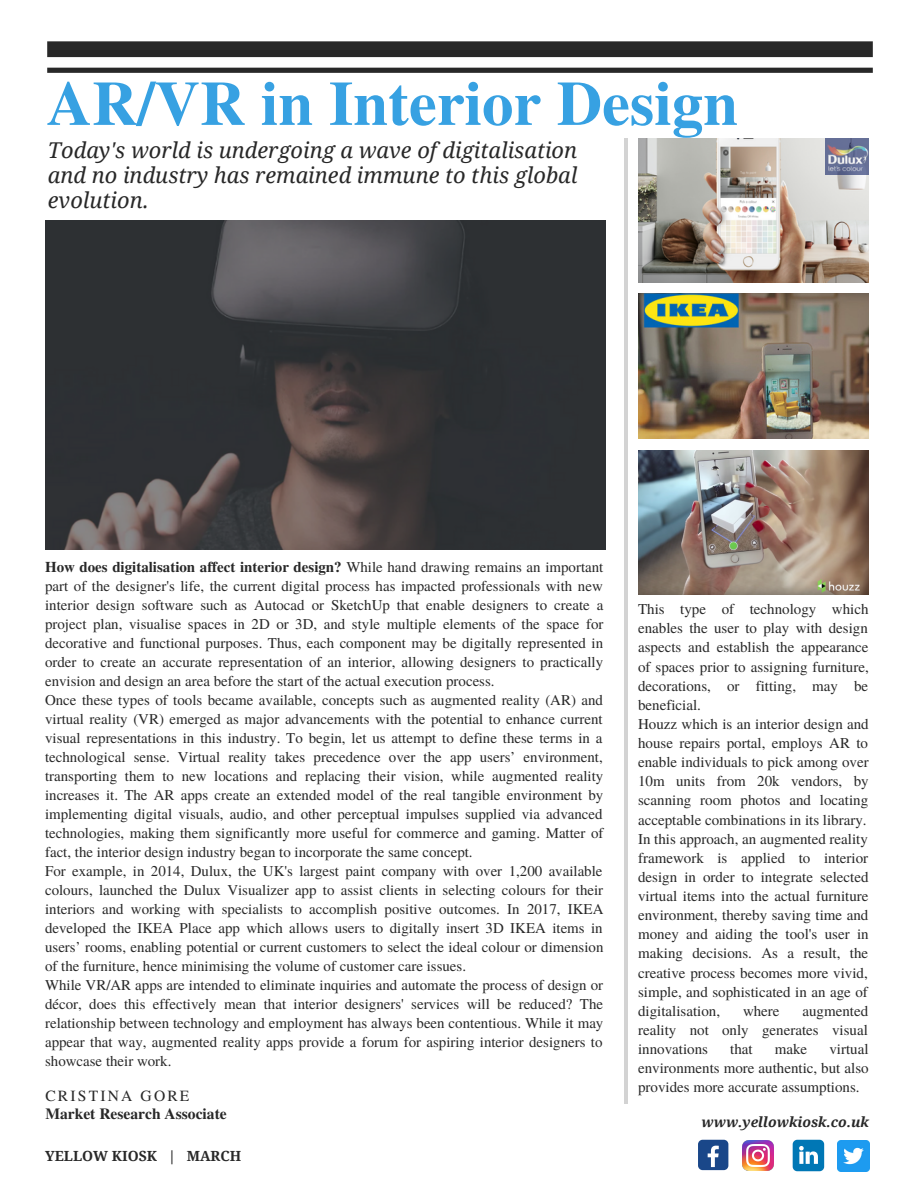
<style>
.page{position:relative;width:918px;height:1188px;background:#fff}
.page>*{position:absolute;margin:0;border:0;box-sizing:border-box;transform-origin:0 0}
.t1{font:700 62.7px "Te X Gyre Termes";color:#37a1e2}
.t2{font:italic 21.75px/24.8px "Droid Serif";color:#282828;text-align:justify}
.t3{font:700 15.6px "Te X Gyre Termes";color:#282828}
.t4{font:15.6px "Te X Gyre Termes";letter-spacing:.14em;color:#282828}
.t5{font:15px/19.2px "Te X Gyre Termes";color:#282828;text-align:justify}
.t6{font:14.85px/19px "Te X Gyre Termes";color:#282828;text-align:justify}
.t7{font:italic 700 13.95px "Droid Serif";color:#282828}
.t8{font:700 13.95px "Droid Serif";color:#282828}
.s1{font-weight:700}
</style>
<div class="page">
<hr style="left:624px;top:138px;width:4px;height:966px;background:#d3d3d3">
<img style="left:45px;top:221px;width:560px;height:328px">
<svg style="left:47px;top:41px;width:826px;height:32px"></svg>
<img style="left:638px;top:138px;width:231px;height:144px">
<img style="left:638px;top:294px;width:231px;height:145px">
<img style="left:638px;top:450px;width:231px;height:144px">
<img style="left:826px;top:138px;width:43px;height:36px">
<div style="left:698px;top:1140px;width:30px;height:30px;background:#1a4789;border-radius:5px"></div>
<svg style="left:708px;top:1146px;width:11px;height:21px"></svg>
<img style="left:743px;top:1140px;width:30px;height:31px">
<svg style="left:793px;top:1140px;width:31px;height:31px"></svg>
<img style="left:838px;top:1140px;width:31px;height:32px">
<p class="t1" style="left:47px;top:55px;width:693px">AR/VR in Interior Design</p>
<p class="t2" style="left:48px;top:138px;width:531px">Today's world is undergoing a wave of digitalisation and no industry has remained immune to this global evolution.</p>
<p class="t6" style="left:45px;top:556px;width:560px"><span class="s1">How does digitalisation affect interior design?</span> While hand drawing remains an important part of the designer's life, the current digital process has impacted professionals with new interior design software such as Autocad or SketchUp that enable designers to create a project plan, visualise spaces in 2D or 3D, and style multiple elements of the space for decorative and functional purposes. Thus, each component may be digitally represented in order to create an accurate representation of an interior, allowing designers to practically envision and design an area before the start of the actual execution process.</p>
<p class="t6" style="left:45px;top:689px;width:560px">Once these types of tools became available, concepts such as augmented reality (AR) and virtual reality (VR) emerged as major advancements with the potential to enhance current visual representations in this industry. To begin, let us attempt to define these terms in a technological sense. Virtual reality takes precedence over the app users’ environment, transporting them to new locations and replacing their vision, while augmented reality increases it. The AR apps create an extended model of the real tangible environment by implementing digital visuals, audio, and other perceptual impulses supplied via advanced technologies, making them significantly more useful for commerce and gaming. Matter of fact, the interior design industry began to incorporate the same concept.</p>
<p class="t6" style="left:45px;top:861px;width:560px">For example, in 2014, Dulux, the UK's largest paint company with over 1,200 available colours, launched the Dulux Visualizer app to assist clients in selecting colours for their interiors and working with specialists to accomplish positive outcomes. In 2017, IKEA developed the IKEA Place app which allows users to digitally insert 3D IKEA items in users’ rooms, enabling potential or current customers to select the ideal colour or dimension of the furniture, hence minimising the volume of customer care issues.</p>
<p class="t6" style="left:45px;top:975px;width:560px">While VR/AR apps are intended to eliminate inquiries and automate the process of design or décor, does this effectively mean that interior designers' services will be reduced? The relationship between technology and employment has always been contentious. While it may appear that way, augmented reality apps provide a forum for aspiring interior designers to showcase their work.</p>
<p class="t4" style="left:45px;top:1084px;width:146px">CRISTINA GORE</p>
<p class="t3" style="left:45px;top:1101px;width:183px">Market Research Associate</p>
<p class="t8" style="left:45px;top:1148px;width:198px">YELLOW KIOSK | MARCH</p>
<p class="t5" style="left:638px;top:599px;width:232px">This type of technology which enables the user to play with design aspects and establish the appearance of spaces prior to assigning furniture, decorations, or fitting, may be beneficial.</p>
<p class="t5" style="left:638px;top:714px;width:232px">Houzz which is an interior design and house repairs portal, employs AR to enable individuals to pick among over 10m units from 20k vendors, by scanning room photos and locating acceptable combinations in its library.</p>
<p class="t5" style="left:638px;top:828px;width:232px">In this approach, an augmented reality framework is applied to interior design in order to integrate selected virtual items into the actual furniture environment, thereby saving time and money and aiding the tool's user in making decisions. As a result, the creative process becomes more vivid, simple, and sophisticated in an age of digitalisation,</p>
<p class="t5" style="left:638px;top:1000px;width:232px;text-indent:164px">augmented reality not only generates visual innovations</p>
<p class="t5" style="left:743px;top:1000px;width:38px">where</p>
<p class="t5" style="left:638px;top:1039px;width:232px;text-indent:191px">virtual environments more authentic, but also provides more accurate assumptions.</p>
<p class="t5" style="left:730px;top:1039px;width:24px">that</p>
<p class="t5" style="left:775px;top:1039px;width:34px">make</p>
<p class="t7" style="left:702px;top:1114px;width:169px">www.yellowkiosk.co.uk</p>
</div>
